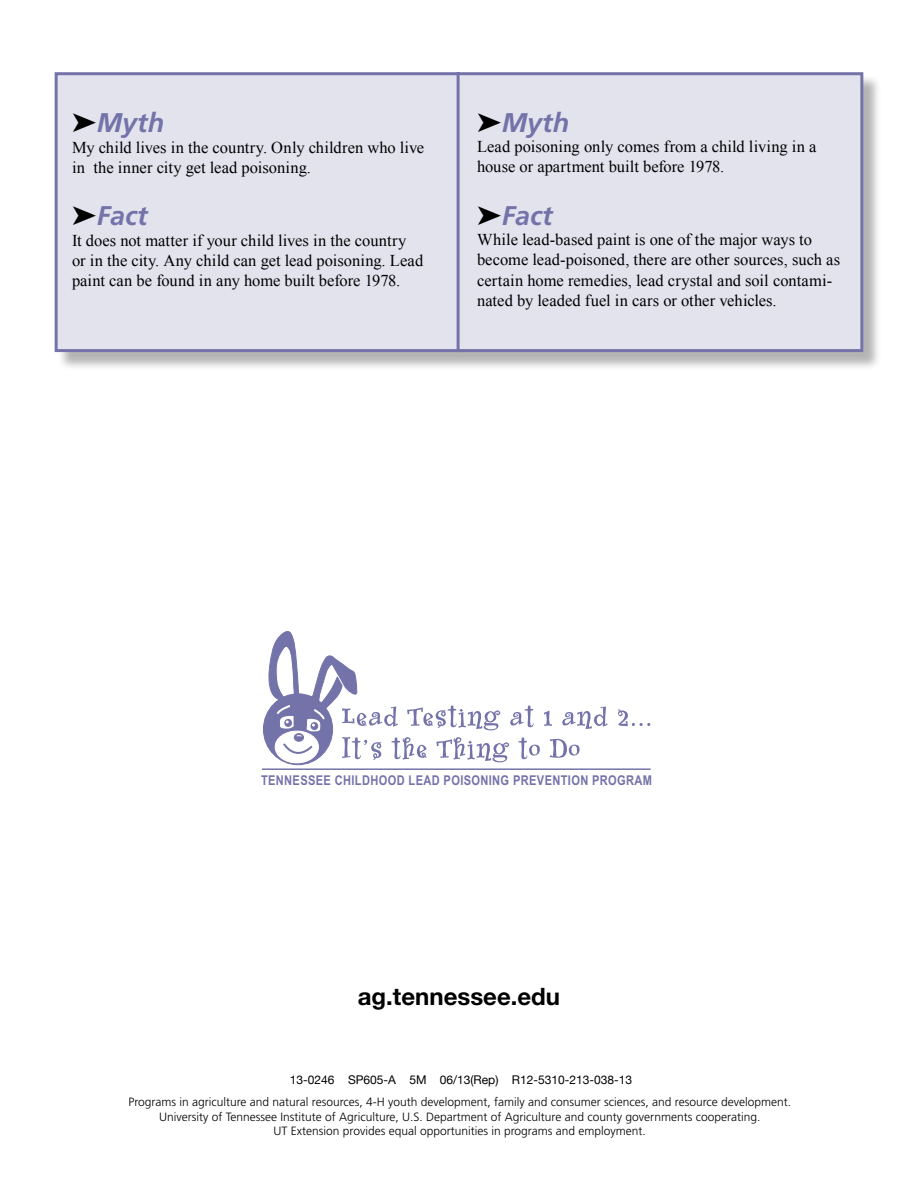
<style>
.page{position:relative;width:918px;height:1188px;background:#fff}
.page>*{position:absolute;margin:0;border:0;box-sizing:border-box;transform-origin:0 0}
.t1{font:italic 700 27px "Frutiger LT Std";color:#7473a9}
.t2{font:700 24px "Helvetica Neue LT Std";color:#000}
.t3{font:16.5px/20.2px "Times New Roman";color:#000}
.t4{font:700 13.5px "Arial Narrow";letter-spacing:.025em;color:#7473a9}
.t5{font:300 12px/14.4px "Frutiger LT Std";color:#000;text-align:center}
.t6{font:12px "Helvetica Neue";color:#000}
</style>
<div class="page">
<div style="left:57px;top:74px;width:825px;height:297px;background:#000;opacity:.3"></div>
<div style="left:55px;top:72px;width:808px;height:280px;background:#e3e3ee;border:3px solid #7473a9"></div>
<hr style="left:457px;top:72px;width:3px;height:280px;background:#7473a9">
<div style="left:275px;top:731px;width:43px;height:32px;background:#eeeef4;border-radius:50%"></div>
<div style="left:275px;top:731px;width:44px;height:32px;border:1px solid #fff;border-radius:50%"></div>
<hr style="left:262px;top:768px;width:389px;height:2px;background:#7473a9">
<svg style="left:263px;top:631px;width:345px;height:131px"></svg>
<svg style="left:618px;top:709px;width:32px;height:17px"></svg>
<h1 class="t1" style="left:97px;top:107px;width:69px">Myth</h1>
<p class="t3" style="left:72px;top:137px;width:354px">My child lives in the country. Only children who live in the inner city get lead poisoning.</p>
<h1 class="t1" style="left:97px;top:200px;width:53px">Fact</h1>
<p class="t3" style="left:72px;top:230px;width:353px">It does not matter if your child lives in the country or in the city. Any child can get lead poisoning. Lead paint can be found in any home built before 1978.</p>
<h1 class="t1" style="left:502px;top:106px;width:69px">Myth</h1>
<p class="t3" style="left:477px;top:136px;width:341px">Lead poisoning only comes from a child living in a house or apartment built before 1978.</p>
<h1 class="t1" style="left:502px;top:200px;width:53px">Fact</h1>
<p class="t3" style="left:477px;top:229px;width:365px">While lead-based paint is one of the major ways to become lead-poisoned, there are other sources, such as certain home remedies, lead crystal and soil contami&shy;nated by leaded fuel in cars or other vehicles.</p>
<p class="t4" style="left:261px;top:770px;width:393px">TENNESSEE CHILDHOOD LEAD POISONING PREVENTION PROGRAM</p>
<h2 class="t2" style="left:358px;top:982px;width:204px">ag.tennessee.edu</h2>
<p class="t6" style="left:290px;top:1073px;width:344px">13-0246 SP605-A 5M 06/13(Rep) R12-5310-213-038-13</p>
<p class="t5" style="left:128px;top:1095px;width:664px">Programs in agriculture and natural resources, 4-H youth development, family and consumer sciences, and resource development.<br>University of Tennessee Institute of Agriculture, U.S. Department of Agriculture and county governments cooperating.<br>UT Extension provides equal opportunities in programs and employment.</p>
</div>
